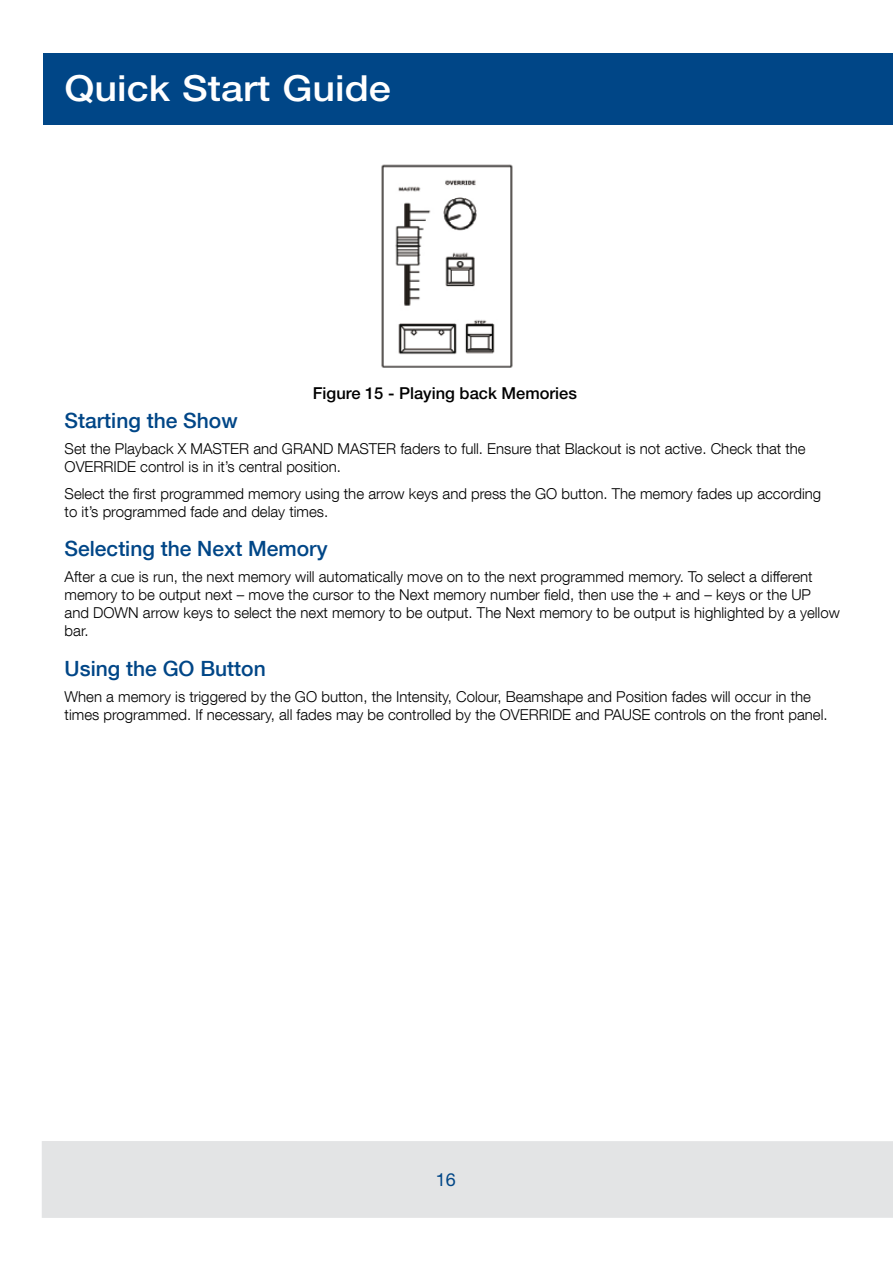
<style>
.page{position:relative;width:893px;height:1263px;background:#fff}
.page>*{position:absolute;margin:0;border:0;box-sizing:border-box;transform-origin:0 0}
.t1{font:500 36px "Helvetica Neue";color:#fff;scale:1.1 1}
.t2{font:500 21px "Helvetica Neue LT Com";color:#004687}
.t3{font:18px "Helvetica Neue";color:#004687}
.t4{font:500 16.5px "Helvetica Neue";color:#000}
.t5{font:300 15px/18px "Helvetica Neue LT Com";color:#000}
</style>
<div class="page">
<div style="left:42px;top:1141px;width:851px;height:77px;background:#e3e4e5"></div>
<div style="left:43px;top:53px;width:850px;height:72px;background:#004687"></div>
<img style="left:381px;top:164px;width:132px;height:204px">
<h1 class="t1" style="left:64px;top:67px;width:298px">Quick Start Guide</h1>
<p class="t4" style="left:313px;top:384px;width:266px">Figure 15 - Playing back Memories</p>
<h2 class="t2" style="left:65px;top:407px;width:175px">Starting the Show</h2>
<p class="t5" style="left:65px;top:439px;width:743px">Set the Playback X MASTER and GRAND MASTER faders to full. Ensure that Blackout is not active. Check that the<br>OVERRIDE control is in it’s central position.</p>
<p class="t5" style="left:65px;top:484px;width:758px">Select the first programmed memory using the arrow keys and press the GO button. The memory fades up according to it’s programmed fade and delay times.</p>
<h2 class="t2" style="left:65px;top:536px;width:264px">Selecting the Next Memory</h2>
<p class="t5" style="left:65px;top:568px;width:777px">After a cue is run, the next memory will automatically move on to the next programmed memory. To select a different memory to be output next – move the cursor to the Next memory number field, then use the + and – keys or the UP<br>and DOWN arrow keys to select the next memory to be output. The Next memory to be output is highlighted by a yellow bar.</p>
<h2 class="t2" style="left:65px;top:655px;width:203px">Using the GO Button</h2>
<p class="t5" style="left:65px;top:687px;width:765px">When a memory is triggered by the GO button, the Intensity, Colour, Beamshape and Position fades will occur in the times programmed. If necessary, all fades may be controlled by the OVERRIDE and PAUSE controls on the front panel.</p>
<p class="t3" style="left:436px;top:1169px;width:22px">16</p>
</div>
